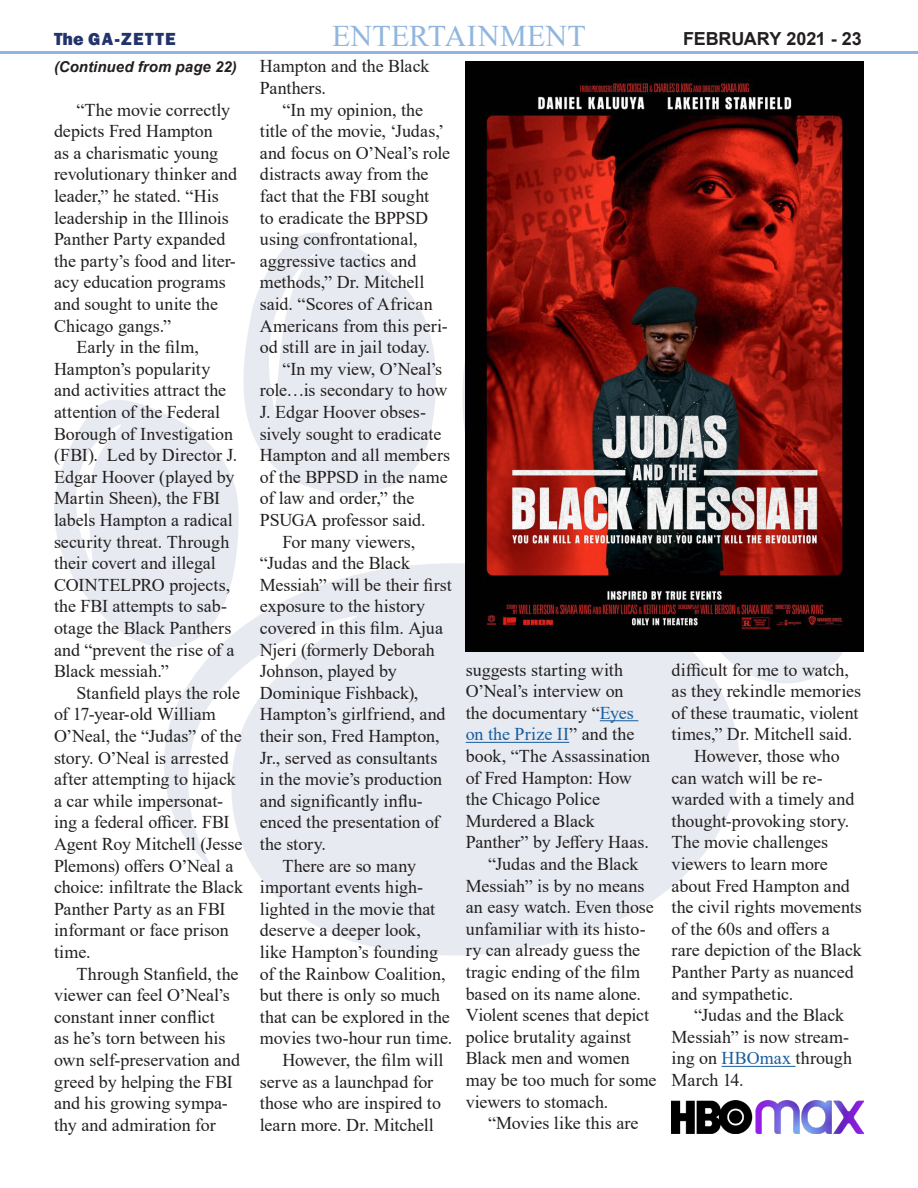
<style>
.page{position:relative;width:918px;height:1188px;background:#fff}
.page>*{position:absolute;margin:0;border:0;box-sizing:border-box;transform-origin:0 0}
.t1{font:30px "Times New Roman";letter-spacing:.01em;color:#90b6df}
.t2{font:18px/21.6px "Times New Roman";color:#231f20}
.t3{font:18px "Times New Roman";letter-spacing:.01em;color:#175d9e}
.t4{font:700 18px "Arial";letter-spacing:-.01em;color:#231f20}
.t5{font:800 18px "Franklin Gothic";letter-spacing:.07em;color:#22346b}
.t6{font:italic 700 15px "Arial";letter-spacing:.005em;color:#231f20}
.s1{color:#175d9e}
.s2{color:#231f20}
</style>
<div class="page">
<hr style="left:0;top:51px;width:918px;height:3px;background:#90b6df">
<svg style="left:164px;top:562px;width:576px;height:393px;fill:#e7eaf0"></svg>
<svg style="left:670px;top:651px;width:194px;height:45px;fill:#e7eaf0"></svg>
<svg style="left:462px;top:252px;width:4px;height:310px"></svg>
<svg style="left:243px;top:233px;width:193px;height:260px;fill:#e7eaf0"></svg>
<svg style="left:54px;top:399px;width:185px;height:262px;fill:#e7eaf0"></svg>
<hr style="left:600px;top:720px;width:38px;height:1px;background:#175d9e">
<hr style="left:466px;top:742px;width:103px;height:1px;background:#175d9e">
<hr style="left:722px;top:1066px;width:74px;height:1px;background:#175d9e">
<img style="left:466px;top:61px;width:398px;height:590px">
<img style="left:672px;top:1101px;width:192px;height:33px">
<p class="t1" style="left:332px;top:15px;width:255px">ENTERTAINMENT</p>
<p class="t5" style="left:54px;top:27px;width:123px">The GA-ZETTE</p>
<p class="t4" style="left:683px;top:26px;width:180px">FEBRUARY 2021 - 23</p>
<p class="t6" style="left:54px;top:57px;width:184px">(Continued from page 22)</p>
<p class="t2" style="left:54px;top:98px;width:185px;text-indent:22px">“The movie correctly depicts Fred Hampton<br>as a charismatic young revolutionary thinker and leader,” he stated. “His leadership in the Illinois<br>Panther Party expanded the party’s food and liter&shy;acy education programs and sought to unite the<br>Chicago gangs.”</p>
<p class="t2" style="left:54px;top:336px;width:185px;text-indent:22px">Early in the film,<br>Hampton’s popularity and activities attract the attention of the Federal<br>Borough of Investigation (FBI). Led by Director J.<br>Edgar Hoover (played by<br>Martin Sheen), the FBI labels Hampton a radical security threat. Through their covert and illegal<br>COINTELPRO projects, the FBI attempts to sab&shy;otage the Black Panthers and “prevent the rise of a<br>Black messiah.”</p>
<p class="t2" style="left:54px;top:681px;width:191px;text-indent:22px">Stanfield plays the role of 17-year-old William<br>O’Neal, the “Judas” of the story. O’Neal is arrested after attempting to hijack a car while impersonat&shy;ing a federal officer. FBI<br>Agent Roy Mitchell (Jesse<br>Plemons) offers O’Neal a choice: infiltrate the Black<br>Panther Party as an FBI informant or face prison time.</p>
<p class="t2" style="left:54px;top:962px;width:188px;text-indent:22px">Through Stanfield, the viewer can feel O’Neal’s constant inner conflict<br>as he’s torn between his own self-preservation and greed by helping the FBI and his growing sympa&shy;thy and admiration for</p>
<p class="t2" style="left:260px;top:55px;width:171px">Hampton and the Black<br>Panthers.</p>
<p class="t2" style="left:260px;top:98px;width:192px;text-indent:22px">“In my opinion, the title of the movie, ‘Judas,’ and focus on O’Neal’s role distracts away from the fact that the FBI sought<br>to eradicate the BPPSD using confrontational, aggressive tactics and methods,” Dr. Mitchell said. “Scores of African<br>Americans from this peri&shy;od still are in jail today.</p>
<p class="t2" style="left:260px;top:357px;width:192px;text-indent:22px">“In my view, O’Neal’s role…is secondary to how<br>J. Edgar Hoover obses&shy;sively sought to eradicate<br>Hampton and all members of the BPPSD in the name of law and order,” the<br>PSUGA professor said.</p>
<p class="t2" style="left:260px;top:530px;width:193px;text-indent:22px">For many viewers, “Judas and the Black<br>Messiah” will be their first exposure to the history covered in this film. Ajua<br>Njeri (formerly Deborah<br>Johnson, played by</p>
<p class="t2" style="left:260px;top:681px;width:187px">Dominique Fishback),<br>Hampton’s girlfriend, and their son, Fred Hampton,<br>Jr., served as consultants in the movie’s production and significantly influ&shy;enced the presentation of the story.</p>
<p class="t2" style="left:260px;top:854px;width:194px;text-indent:22px">There are so many important events high&shy;lighted in the movie that deserve a deeper look, like Hampton’s founding of the Rainbow Coalition, but there is only so much that can be explored in the movies two-hour run time.</p>
<p class="t2" style="left:260px;top:1049px;width:185px;text-indent:22px">However, the film will serve as a launchpad for those who are inspired to learn more. Dr. Mitchell</p>
<p class="t2" style="left:672px;top:658px;width:191px">difficult for me to watch, as they rekindle memories of these traumatic, violent times,” Dr. Mitchell said.</p>
<p class="t2" style="left:672px;top:745px;width:192px;text-indent:22px">However, those who can watch will be re&shy;warded with a timely and thought-provoking story.<br>The movie challenges viewers to learn more about Fred Hampton and the civil rights movements of the 60s and offers a rare depiction of the Black<br>Panther Party as nuanced and sympathetic.</p>
<p class="t2" style="left:672px;top:1004px;width:182px;text-indent:22px">“Judas and the Black<br>Messiah” is now stream&shy;ing on <span class="s1">HBOmax</span> through<br>March 14.</p>
<p class="t2" style="left:466px;top:658px;width:159px">suggests starting with<br>O’Neal’s interview on</p>
<p class="t2" style="left:466px;top:701px;width:170px">the documentary “<span class="s1">Eyes</span></p>
<p class="t3" style="left:466px;top:722px;width:170px">on the Prize II<span class="s2">” and the</span></p>
<p class="t2" style="left:466px;top:745px;width:186px">book, “The Assassination</p>
<p class="t2" style="left:466px;top:766px;width:168px">of Fred Hampton: How</p>
<p class="t2" style="left:466px;top:788px;width:136px">the Chicago Police</p>
<p class="t2" style="left:466px;top:809px;width:131px">Murdered a Black</p>
<p class="t2" style="left:466px;top:831px;width:185px">Panther” by Jeffery Haas.</p>
<p class="t2" style="left:466px;top:853px;width:192px;text-indent:22px">“Judas and the Black<br>Messiah” is by no means an easy watch. Even those unfamiliar with its histo&shy;ry can already guess the tragic ending of the film based on its name alone.<br>Violent scenes that depict police brutality against<br>Black men and women may be too much for some viewers to stomach.</p>
<p class="t2" style="left:488px;top:1112px;width:152px">“Movies like this are</p>
</div>
